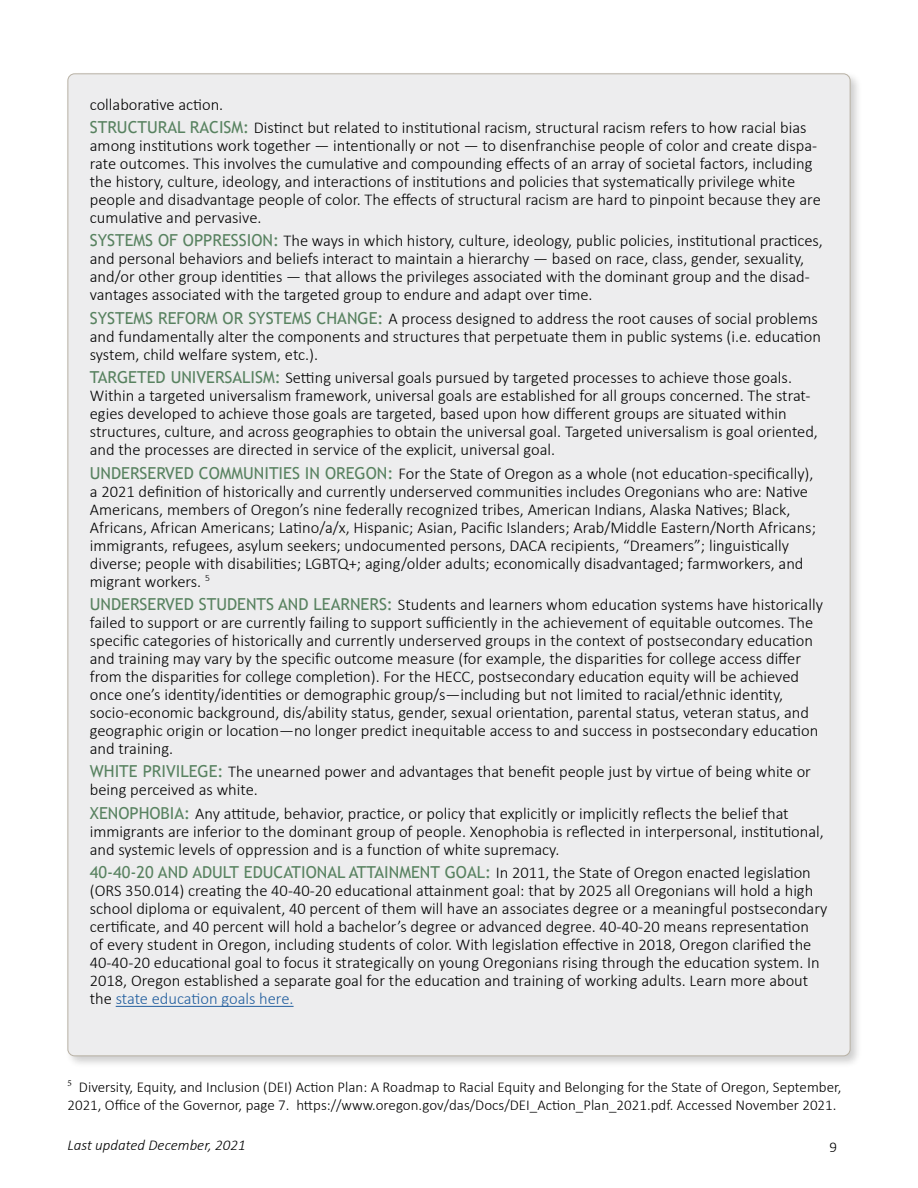
<style>
.page{position:relative;width:918px;height:1188px;background:#fff}
.page>*{position:absolute;margin:0;border:0;box-sizing:border-box;transform-origin:0 0}
.t1{font:300 16.5px/18px "Calibri";color:#000}
.t2{font:16.5px "Trebuchet MS";color:#588260}
.t3{font:300 15px/18px "Calibri";color:#000}
.t4{font:italic 300 15px "Calibri";color:#000}
.s1{font-family:"Trebuchet MS";font-weight:400;color:#588260}
.s2{font-family:"Calibri";font-weight:300;color:#000}
.s3{color:#215e9e}
</style>
<div class="page">
<div style="left:64px;top:70px;width:799px;height:999px;background:#000;opacity:.2"></div>
<div style="left:68px;top:74px;width:782px;height:982px;background:#ededee;border-radius:7px"></div>
<hr style="left:116px;top:1006px;width:178px;height:1px;background:#215e9e">
<p class="t1" style="left:90px;top:92px;width:718px;line-height:23.4px">collaborative action.<br><span class="s1">STRUCTURAL RACISM:</span> Distinct but related to institutional racism, structural racism refers to how racial bias</p>
<p class="t1" style="left:90px;top:136px;width:733px">among institutions work together — intentionally or not — to disenfranchise people of color and create dispa&shy;rate outcomes. This involves the cumulative and compounding effects of an array of societal factors, including the history, culture, ideology, and interactions of institutions and policies that systematically privilege white people and disadvantage people of color. The effects of structural racism are hard to pinpoint because they are cumulative and pervasive.</p>
<p class="t1" style="left:90px;top:232px;width:735px"><span class="s1">SYSTEMS OF OPPRESSION:</span> The ways in which history, culture, ideology, public policies, institutional practices, and personal behaviors and beliefs interact to maintain a hierarchy — based on race, class, gender, sexuality, and/or other group identities — that allows the privileges associated with the dominant group and the disad&shy;vantages associated with the targeted group to endure and adapt over time.</p>
<p class="t1" style="left:90px;top:309px;width:733px"><span class="s1">SYSTEMS REFORM OR SYSTEMS CHANGE:</span> A process designed to address the root causes of social problems and fundamentally alter the components and structures that perpetuate them in public systems (i.e. education system, child welfare system, etc.).</p>
<p class="t1" style="left:90px;top:369px;width:730px"><span class="s1">TARGETED UNIVERSALISM:</span> Setting universal goals pursued by targeted processes to achieve those goals.<br>Within a targeted universalism framework, universal goals are established for all groups concerned. The strat&shy;egies developed to achieve those goals are targeted, based upon how different groups are situated within structures, culture, and across geographies to obtain the universal goal. Targeted universalism is goal oriented, and the processes are directed in service of the explicit, universal goal.</p>
<p class="t1" style="left:90px;top:464px;width:728px"><span class="s1">UNDERSERVED COMMUNITIES IN OREGON:</span> For the State of Oregon as a whole (not education-specifically), a 2021 definition of historically and currently underserved communities includes Oregonians who are: Native Americans, members of Oregon’s nine federally recognized tribes, American Indians, Alaska Natives; Black, Africans, African Americans; Latino/a/x, Hispanic; Asian, Pacific Islanders; Arab/Middle Eastern/North Africans; immigrants, refugees, asylum seekers; undocumented persons, DACA recipients, “Dreamers”; linguistically diverse; people with disabilities; LGBTQ+; aging/older adults; economically disadvantaged; farmworkers, and migrant workers. <sup>5</sup></p>
<p class="t1" style="left:90px;top:595px;width:735px"><span class="s1">UNDERSERVED STUDENTS AND LEARNERS:</span> Students and learners whom education systems have historically failed to support or are currently failing to support sufficiently in the achievement of equitable outcomes. The specific categories of historically and currently underserved groups in the context of postsecondary education and training may vary by the specific outcome measure (for example, the disparities for college access differ from the disparities for college completion). For the HECC, postsecondary education equity will be achieved once one’s identity/identities or demographic group/s—including but not limited to racial/ethnic identity, socio-economic background, dis/ability status, gender, sexual orientation, parental status, veteran status, and geographic origin or location—no longer predict inequitable access to and success in postsecondary education and training.</p>
<p class="t1" style="left:90px;top:763px;width:723px"><span class="s1">WHITE PRIVILEGE:</span> The unearned power and advantages that benefit people just by virtue of being white or being perceived as white.</p>
<p class="t1" style="left:90px;top:804px;width:736px"><span class="s1">XENOPHOBIA:</span> Any attitude, behavior, practice, or policy that explicitly or implicitly reflects the belief that immigrants are inferior to the dominant group of people. Xenophobia is reflected in interpersonal, institutional, and systemic levels of oppression and is a function of white supremacy.</p>
<p class="t2" style="left:90px;top:862px;width:723px">40-40-20 AND ADULT EDUCATIONAL ATTAINMENT GOAL: <span class="s2">In 2011, the State of Oregon enacted legislation</span></p>
<p class="t1" style="left:90px;top:882px;width:739px">(ORS 350.014) creating the 40-40-20 educational attainment goal: that by 2025 all Oregonians will hold a high school diploma or equivalent, 40 percent of them will have an associates degree or a meaningful postsecondary certificate, and 40 percent will hold a bachelor’s degree or advanced degree. 40-40-20 means representation<br>of every student in Oregon, including students of color. With legislation effective in 2018, Oregon clarified the 40-40-20 educational goal to focus it strategically on young Oregonians rising through the education system. In 2018, Oregon established a separate goal for the education and training of working adults. Learn more about the <span class="s3">state education goals here.</span></p>
<p class="t3" style="left:67px;top:1078px;width:776px"><sup>5</sup> Diversity, Equity, and Inclusion (DEI) Action Plan: A Roadmap to Racial Equity and Belonging for the State of Oregon, September,<br>2021, Office of the Governor, page 7. https://www.oregon.gov/das/Docs/DEI_Action_Plan_2021.pdf. Accessed November 2021.</p>
<p class="t4" style="left:68px;top:1135px;width:180px">Last updated December, 2021</p>
<p class="t3" style="left:830px;top:1138px;width:9px">9</p>
</div>
